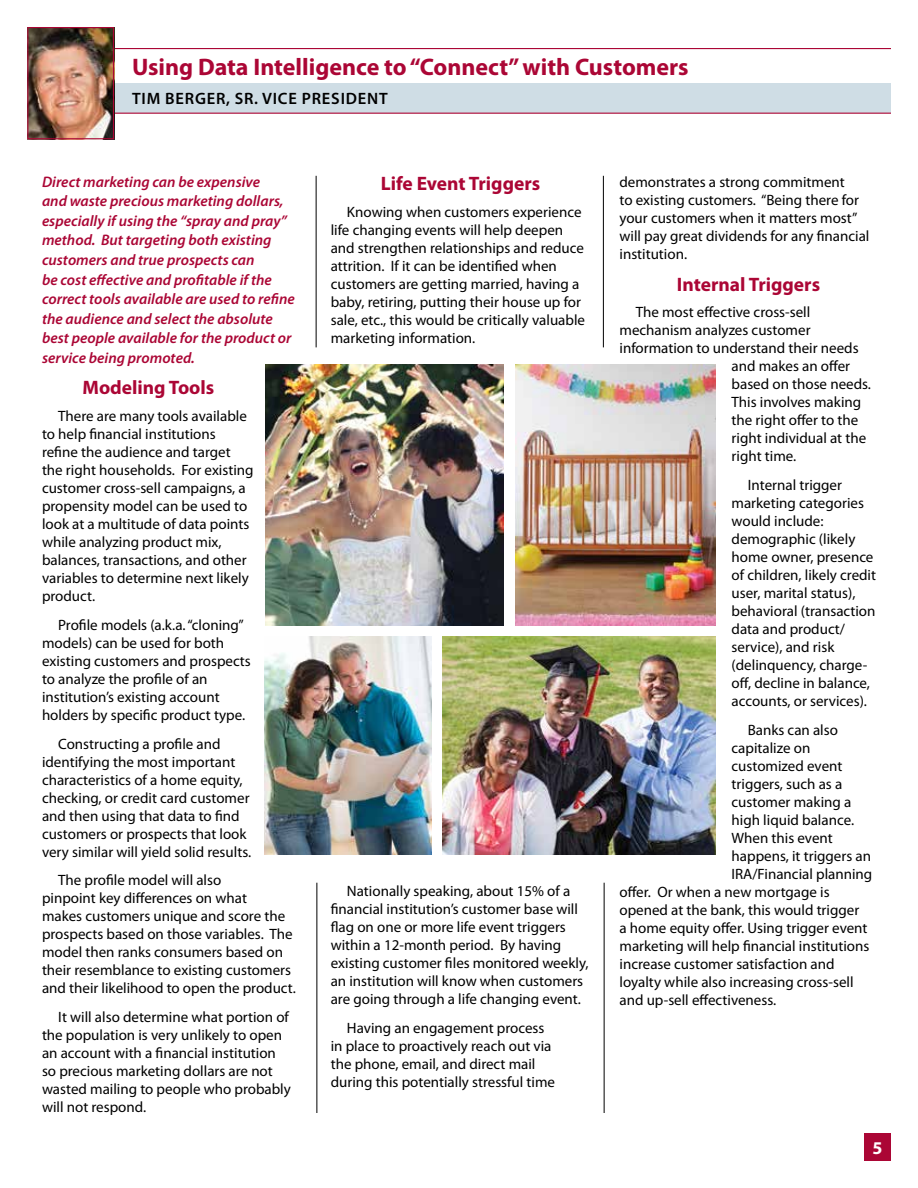
<style>
.page{position:relative;width:918px;height:1188px;background:#fff}
.page>*{position:absolute;margin:0;border:0;box-sizing:border-box;transform-origin:0 0}
.t1{font:700 24px "Myriad Pro";color:#ab0635}
.t2{font:700 19.5px "Myriad Pro";color:#ab0635}
.t3{font:700 18px "Myriad Pro";color:#fff}
.t4{font:600 16.5px "Myriad Pro";letter-spacing:.05em;color:#000}
.t5{font:italic 600 15.3px/19.5px "Myriad Pro";color:#ab0635}
.t6{font:15px/18px "Myriad Pro";color:#000}
</style>
<div class="page">
<div style="left:864px;top:1133px;width:27px;height:28px;background:#ab0635"></div>
<hr style="left:316px;top:176px;width:1px;height:171px;background:#000">
<hr style="left:316px;top:883px;width:1px;height:230px;background:#000">
<hr style="left:603px;top:176px;width:1px;height:171px;background:#000">
<hr style="left:604px;top:883px;width:1px;height:230px;background:#000">
<div style="left:27px;top:83px;width:864px;height:30px;background:#cfdde5"></div>
<hr style="left:27px;top:48px;width:864px;height:1px;background:#ab0635">
<hr style="left:27px;top:113px;width:864px;height:1px;background:#ab0635">
<img style="left:29px;top:29px;width:83px;height:108px">
<div style="left:27px;top:27px;width:87px;height:112px;border:1px solid #ab0635"></div>
<img style="left:265px;top:365px;width:239px;height:261px">
<img style="left:442px;top:637px;width:274px;height:218px">
<img style="left:265px;top:637px;width:166px;height:218px">
<img style="left:516px;top:365px;width:200px;height:261px">
<h1 class="t1" style="left:132px;top:54px;width:558px">Using Data Intelligence to “Connect” with Customers</h1>
<p class="t4" style="left:132px;top:89px;width:257px">TIM BERGER, SR. VICE PRESIDENT</p>
<p class="t5" style="left:42px;top:172px;width:254px">Direct marketing can be expensive<br>and waste precious marketing dollars, especially if using the “spray and pray” method. But targeting both existing customers and true prospects can<br>be cost effective and profitable if the correct tools available are used to refine the audience and select the absolute best people available for the product or service being promoted.</p>
<h2 class="t2" style="left:83px;top:377px;width:133px">Modeling Tools</h2>
<p class="t6" style="left:42px;top:407px;width:213px;text-indent:16px">There are many tools available to help financial institutions refine the audience and target the right households. For existing customer cross-sell campaigns, a propensity model can be used to look at a multitude of data points while analyzing product mix, balances, transactions, and other variables to determine next likely product.</p>
<p class="t6" style="left:42px;top:616px;width:210px;text-indent:16px">Profile models (a.k.a. “cloning” models) can be used for both existing customers and prospects to analyze the profile of an institution’s existing account holders by specific product type.</p>
<p class="t6" style="left:42px;top:735px;width:211px;text-indent:16px">Constructing a profile and identifying the most important characteristics of a home equity, checking, or credit card customer and then using that data to find customers or prospects that look very similar will yield solid results.</p>
<p class="t6" style="left:42px;top:872px;width:255px;text-indent:16px">The profile model will also<br>pinpoint key differences on what<br>makes customers unique and score the prospects based on those variables. The model then ranks consumers based on their resemblance to existing customers and their likelihood to open the product.</p>
<p class="t6" style="left:42px;top:1008px;width:250px;text-indent:16px">It will also determine what portion of the population is very unlikely to open an account with a financial institution so precious marketing dollars are not wasted mailing to people who probably will not respond.</p>
<h2 class="t2" style="left:381px;top:173px;width:161px">Life Event Triggers</h2>
<p class="t6" style="left:331px;top:203px;width:256px;text-indent:16px">Knowing when customers experience life changing events will help deepen and strengthen relationships and reduce attrition. If it can be identified when customers are getting married, having a baby, retiring, putting their house up for sale, etc., this would be critically valuable marketing information.</p>
<p class="t6" style="left:331px;top:883px;width:260px;text-indent:16px">Nationally speaking, about 15% of a financial institution’s customer base will flag on one or more life event triggers within a 12-month period. By having existing customer files monitored weekly, an institution will know when customers are going through a life changing event.</p>
<p class="t6" style="left:331px;top:1019px;width:226px;text-indent:16px">Having an engagement process in place to proactively reach out via the phone, email, and direct mail during this potentially stressful time</p>
<p class="t6" style="left:620px;top:173px;width:251px">demonstrates a strong commitment<br>to existing customers. “Being there for your customers when it matters most” will pay great dividends for any financial institution.</p>
<h2 class="t2" style="left:677px;top:273px;width:145px">Internal Triggers</h2>
<p class="t6" style="left:636px;top:303px;width:176px">The most effective cross-sell</p>
<p class="t6" style="left:620px;top:321px;width:193px">mechanism analyzes customer</p>
<p class="t6" style="left:620px;top:339px;width:241px">information to understand their needs</p>
<p class="t6" style="left:732px;top:357px;width:120px">and makes an offer</p>
<p class="t6" style="left:732px;top:375px;width:141px">based on those needs.</p>
<p class="t6" style="left:732px;top:393px;width:131px">This involves making</p>
<p class="t6" style="left:732px;top:411px;width:128px">the right offer to the</p>
<p class="t6" style="left:732px;top:429px;width:136px">right individual at the</p>
<p class="t6" style="left:732px;top:447px;width:66px">right time.</p>
<p class="t6" style="left:732px;top:476px;width:146px;text-indent:16px">Internal trigger marketing categories would include: demographic (likely home owner, presence of children, likely credit user, marital status), behavioral (transaction data and product/ service), and risk (delinquency, charge&shy;off, decline in balance, accounts, or services).</p>
<p class="t6" style="left:748px;top:721px;width:92px">Banks can also</p>
<p class="t6" style="left:732px;top:739px;width:80px">capitalize on</p>
<p class="t6" style="left:732px;top:757px;width:112px">customized event</p>
<p class="t6" style="left:732px;top:775px;width:112px">triggers, such as a</p>
<p class="t6" style="left:732px;top:793px;width:121px">customer making a</p>
<p class="t6" style="left:732px;top:811px;width:124px">high liquid balance.</p>
<p class="t6" style="left:732px;top:829px;width:103px">When this event</p>
<p class="t6" style="left:732px;top:847px;width:141px">happens, it triggers an</p>
<p class="t6" style="left:732px;top:865px;width:142px">IRA/Financial planning</p>
<p class="t6" style="left:620px;top:883px;width:212px">offer. Or when a new mortgage is</p>
<p class="t6" style="left:620px;top:901px;width:241px">opened at the bank, this would trigger</p>
<p class="t6" style="left:620px;top:919px;width:250px">a home equity offer. Using trigger event</p>
<p class="t6" style="left:620px;top:937px;width:251px">marketing will help financial institutions</p>
<p class="t6" style="left:620px;top:955px;width:217px">increase customer satisfaction and</p>
<p class="t6" style="left:620px;top:973px;width:236px">loyalty while also increasing cross-sell</p>
<p class="t6" style="left:620px;top:991px;width:158px">and up-sell effectiveness.</p>
<p class="t3" style="left:873px;top:1138px;width:11px">5</p>
</div>
